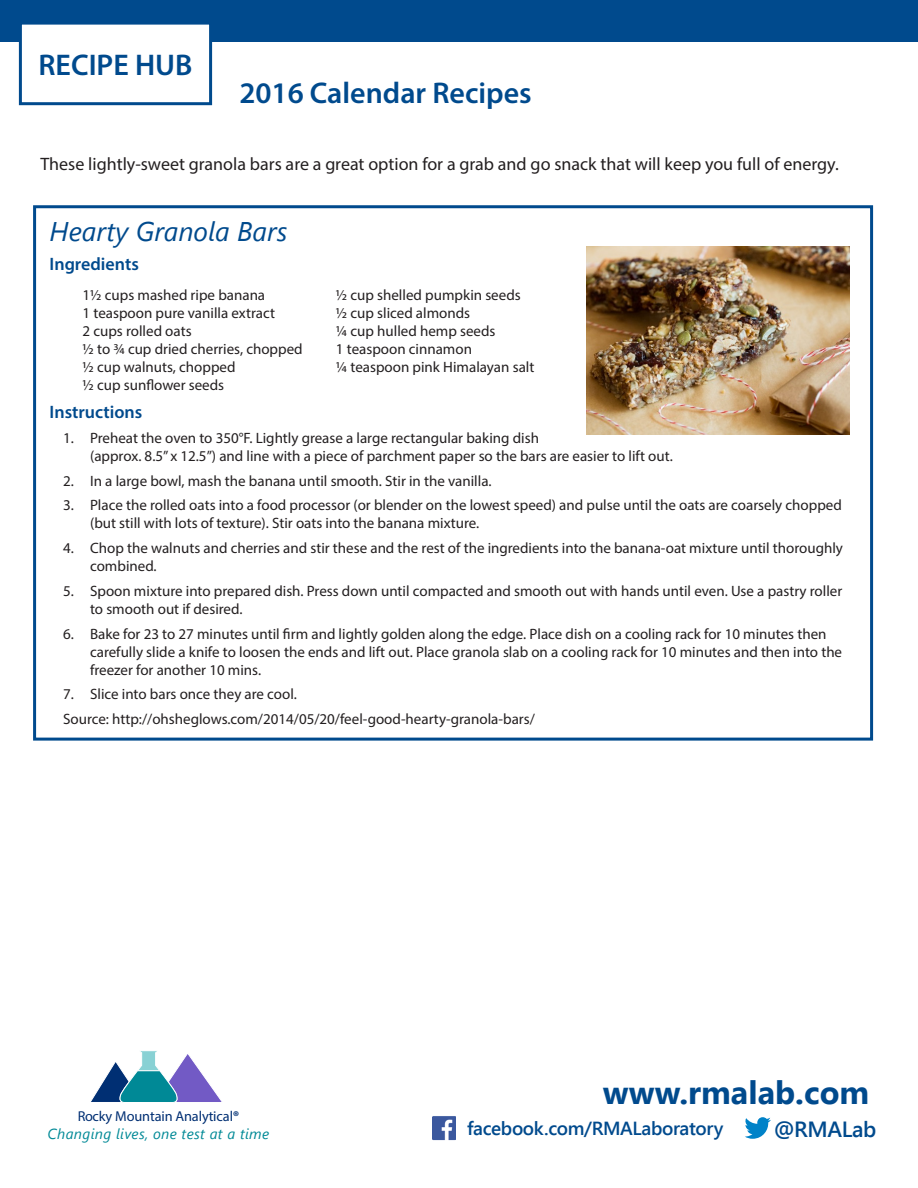
<style>
.page{position:relative;width:918px;height:1188px;background:#fff}
.page>*{position:absolute;margin:0;border:0;box-sizing:border-box;transform-origin:0 0}
.t1{font:700 32.55px "Segoe UI";color:#004a8d}
.t2{font:600 30px "Myriad Pro";color:#004a8d}
.t3{font:italic 27px "Segoe UI";color:#004a8d}
.t4{font:600 21.9px "Segoe UI";letter-spacing:-.02em;color:#004a8d}
.t5{font:600 18.9px "Segoe UI";letter-spacing:-.02em;color:#004a8d}
.t6{font:18px "Myriad Pro";color:#231f20}
.t7{font:600 18px "Myriad Pro";color:#004a8d}
.t8{font:15px/18px "Myriad Pro";color:#231f20}
.t9{font:italic 14.55px "Segoe UI";letter-spacing:.025em;color:#008996}
.t10{font:700 14.4px "Gill Sans";letter-spacing:-.01em;color:#002f73}
.s1{font-family:"Myriad Pro"}
</style>
<div class="page">
<div style="left:33px;top:205px;width:840px;height:536px;border:3px solid #004a8d"></div>
<img style="left:586px;top:246px;width:264px;height:188px">
<div style="left:0;top:0;width:918px;height:42px;background:#004a8d"></div>
<svg style="left:91px;top:1051px;width:131px;height:52px"></svg>
<svg style="left:745px;top:1117px;width:26px;height:22px"></svg>
<img style="left:432px;top:1116px;width:23px;height:24px">
<div style="left:20px;top:23px;width:191px;height:81px;background:#fff"></div>
<div style="left:19px;top:22px;width:193px;height:83px;border:3px solid #004a8d"></div>
<p class="t2" style="left:39px;top:45px;width:155px">RECIPE HUB</p>
<p class="t2" style="left:239px;top:74px;width:294px">2016 Calendar Recipes</p>
<p class="t6" style="left:40px;top:153px;width:800px">These lightly-sweet granola bars are a great option for a grab and go snack that will keep you full of energy.</p>
<p class="t3" style="left:50px;top:213px;width:240px">Hearty Granola Bars</p>
<p class="t7" style="left:50px;top:252px;width:91px">Ingredients</p>
<p class="t8" style="left:83px;top:285px;width:184px">1½ cups mashed ripe banana</p>
<p class="t8" style="left:83px;top:303px;width:194px">1 teaspoon pure vanilla extract</p>
<p class="t8" style="left:83px;top:321px;width:111px">2 cups rolled oats</p>
<p class="t8" style="left:83px;top:339px;width:222px">½ to ¾ cup dried cherries, chopped</p>
<p class="t8" style="left:83px;top:357px;width:154px">½ cup walnuts, chopped</p>
<p class="t8" style="left:83px;top:375px;width:143px">½ cup sunflower seeds</p>
<p class="t8" style="left:336px;top:285px;width:186px">½ cup shelled pumpkin seeds</p>
<p class="t8" style="left:336px;top:303px;width:136px">½ cup sliced almonds</p>
<p class="t8" style="left:336px;top:321px;width:161px">¼ cup hulled hemp seeds</p>
<p class="t8" style="left:336px;top:339px;width:138px">1 teaspoon cinnamon</p>
<p class="t8" style="left:336px;top:357px;width:200px">¼ teaspoon pink Himalayan salt</p>
<p class="t7" style="left:50px;top:401px;width:94px">Instructions</p>
<p class="t8" style="left:90px;top:429px;width:584px;text-indent:-27px">1. Preheat the oven to 350°F. Lightly grease a large rectangular baking dish<br>(approx. 8.5” x 12.5”) and line with a piece of parchment paper so the bars are easier to lift out.</p>
<p class="t8" style="left:63px;top:471px;width:430px">2. In a large bowl, mash the banana until smooth. Stir in the vanilla.</p>
<p class="t8" style="left:90px;top:496px;width:753px;text-indent:-27px">3. Place the rolled oats into a food processor (or blender on the lowest speed) and pulse until the oats are coarsely chopped (but still with lots of texture). Stir oats into the banana mixture.</p>
<p class="t8" style="left:90px;top:539px;width:754px;text-indent:-27px">4. Chop the walnuts and cherries and stir these and the rest of the ingredients into the banana-oat mixture until thoroughly combined.</p>
<p class="t8" style="left:90px;top:582px;width:754px;text-indent:-27px">5. Spoon mixture into prepared dish. Press down until compacted and smooth out with hands until even. Use a pastry roller to smooth out if desired.</p>
<p class="t8" style="left:90px;top:624px;width:754px;text-indent:-27px">6. Bake for 23 to 27 minutes until firm and lightly golden along the edge. Place dish on a cooling rack for 10 minutes then carefully slide a knife to loosen the ends and lift out. Place granola slab on a cooling rack for 10 minutes and then into the freezer for another 10 mins.</p>
<p class="t8" style="left:63px;top:685px;width:235px">7. Slice into bars once they are cool.</p>
<p class="t8" style="left:63px;top:710px;width:473px">Source: http://ohsheglows.com/2014/05/20/feel-good-hearty-granola-bars/</p>
<p class="t10" style="left:78px;top:1108px;width:163px">Rocky Mountain Analytical<span class="s1">®</span></p>
<p class="t9" style="left:48px;top:1123px;width:223px">Changing lives, one test at a time</p>
<p class="t1" style="left:603px;top:1069px;width:268px">www.rmalab.com</p>
<p class="t5" style="left:467px;top:1115px;width:258px">facebook.com/RMALaboratory</p>
<p class="t4" style="left:774px;top:1114px;width:104px">@RMALab</p>
</div>
